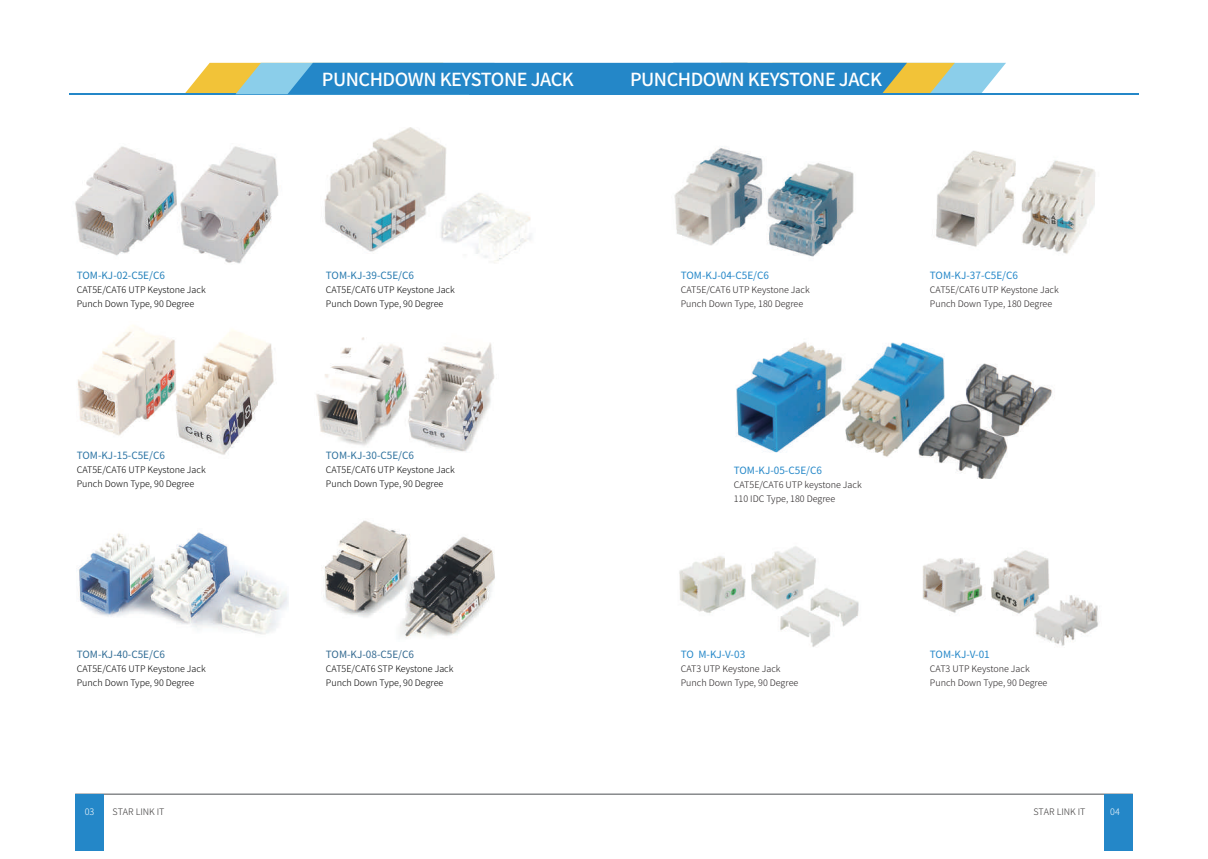
<style>
.page{position:relative;width:1208px;height:859px;background:#fff}
.page>*{position:absolute;margin:0;border:0;box-sizing:border-box;transform-origin:0 0}
.t1{font:500 18px "Source Han Sans CN";letter-spacing:-.025em;color:#fff}
.t2{font:10px "Source Han Sans CN";color:#2487c8}
.t3{font:10px "Source Han Sans CN";color:#2380ba}
.t4{font:10px "Source Han Sans CN";color:#2679ae}
.t5{font:10px "Source Han Sans CN";color:#2c74a4}
.t6{font:10px "Source Han Sans CN";color:#2e719d}
.t7{font:10px "Source Han Sans CN";color:#306c95}
.t8{font:10px "Source Han Sans CN";color:#336990}
.t9{font:300 9px/14px "Source Han Sans CN";color:#000}
.t10{font:300 9px/14px "Source Han Sans CN";color:#231f20}
.t11{font:300 9px "Source Han Sans CN";color:#373535}
.t12{font:300 9px "Source Han Sans CN";color:#fff}
</style>
<div class="page">
<hr style="left:70px;top:94px;width:1069px;height:1px;background:#2487c8">
<svg style="left:184px;top:63px;width:822px;height:31px;background:#4f9abd"></svg>
<hr style="left:75px;top:794px;width:1057px;height:1px;background:#808285">
<div style="left:75px;top:794px;width:29px;height:56px;background:#2487c8"></div>
<div style="left:1104px;top:794px;width:28px;height:56px;background:#2487c8"></div>
<img style="left:75px;top:146px;width:204px;height:118px">
<img style="left:78px;top:325px;width:417px;height:130px">
<img style="left:78px;top:532px;width:211px;height:102px">
<img style="left:323px;top:520px;width:172px;height:118px">
<img style="left:324px;top:127px;width:208px;height:136px">
<img style="left:674px;top:148px;width:180px;height:109px">
<img style="left:936px;top:150px;width:160px;height:104px">
<img style="left:736px;top:342px;width:316px;height:137px">
<img style="left:679px;top:546px;width:180px;height:101px">
<img style="left:922px;top:550px;width:177px;height:96px">
<h1 class="t1" style="left:322px;top:69px;width:253px">PUNCHDOWN KEYSTONE JACK</h1>
<h1 class="t1" style="left:630px;top:69px;width:253px">PUNCHDOWN KEYSTONE JACK</h1>
<p class="t3" style="left:77px;top:269px;width:90px">TOM-KJ-02-C5E/C6</p>
<p class="t9" style="left:77px;top:283px;width:130px">CAT5E/CAT6 UTP Keystone Jack<br>Punch Down Type, 90 Degree</p>
<p class="t4" style="left:326px;top:269px;width:90px">TOM-KJ-39-C5E/C6</p>
<p class="t9" style="left:326px;top:283px;width:130px">CAT5E/CAT6 UTP Keystone Jack<br>Punch Down Type, 90 Degree</p>
<p class="t2" style="left:681px;top:269px;width:90px">TOM-KJ-04-C5E/C6</p>
<p class="t10" style="left:681px;top:283px;width:130px">CAT5E/CAT6 UTP Keystone Jack<br>Punch Down Type, 180 Degree</p>
<p class="t2" style="left:930px;top:269px;width:90px">TOM-KJ-37-C5E/C6</p>
<p class="t10" style="left:930px;top:283px;width:130px">CAT5E/CAT6 UTP Keystone Jack<br>Punch Down Type, 180 Degree</p>
<p class="t5" style="left:77px;top:450px;width:90px">TOM-KJ-15-C5E/C6</p>
<p class="t9" style="left:77px;top:463px;width:130px">CAT5E/CAT6 UTP Keystone Jack<br>Punch Down Type, 90 Degree</p>
<p class="t6" style="left:326px;top:450px;width:90px">TOM-KJ-30-C5E/C6</p>
<p class="t9" style="left:326px;top:463px;width:130px">CAT5E/CAT6 UTP Keystone Jack<br>Punch Down Type, 90 Degree</p>
<p class="t2" style="left:734px;top:465px;width:90px">TOM-KJ-05-C5E/C6</p>
<p class="t10" style="left:734px;top:478px;width:129px">CAT5E/CAT6 UTP keystone Jack<br>110 IDC Type, 180 Degree</p>
<p class="t7" style="left:77px;top:648px;width:90px">TOM-KJ-40-C5E/C6</p>
<p class="t9" style="left:77px;top:661px;width:130px">CAT5E/CAT6 UTP Keystone Jack<br>Punch Down Type, 90 Degree</p>
<p class="t8" style="left:326px;top:648px;width:90px">TOM-KJ-08-C5E/C6</p>
<p class="t9" style="left:326px;top:661px;width:129px">CAT5E/CAT6 STP Keystone Jack<br>Punch Down Type, 90 Degree</p>
<p class="t2" style="left:681px;top:648px;width:66px">TO M-KJ-V-03</p>
<p class="t10" style="left:681px;top:661px;width:119px">CAT3 UTP Keystone Jack<br>Punch Down Type, 90 Degree</p>
<p class="t2" style="left:930px;top:648px;width:61px">TOM-KJ-V-01</p>
<p class="t10" style="left:930px;top:661px;width:119px">CAT3 UTP Keystone Jack<br>Punch Down Type, 90 Degree</p>
<p class="t12" style="left:85px;top:806px;width:11px">03</p>
<p class="t11" style="left:112px;top:806px;width:54px">STAR LINK IT</p>
<p class="t11" style="left:1033px;top:806px;width:54px">STAR LINK IT</p>
<p class="t12" style="left:1110px;top:806px;width:11px">04</p>
</div>
